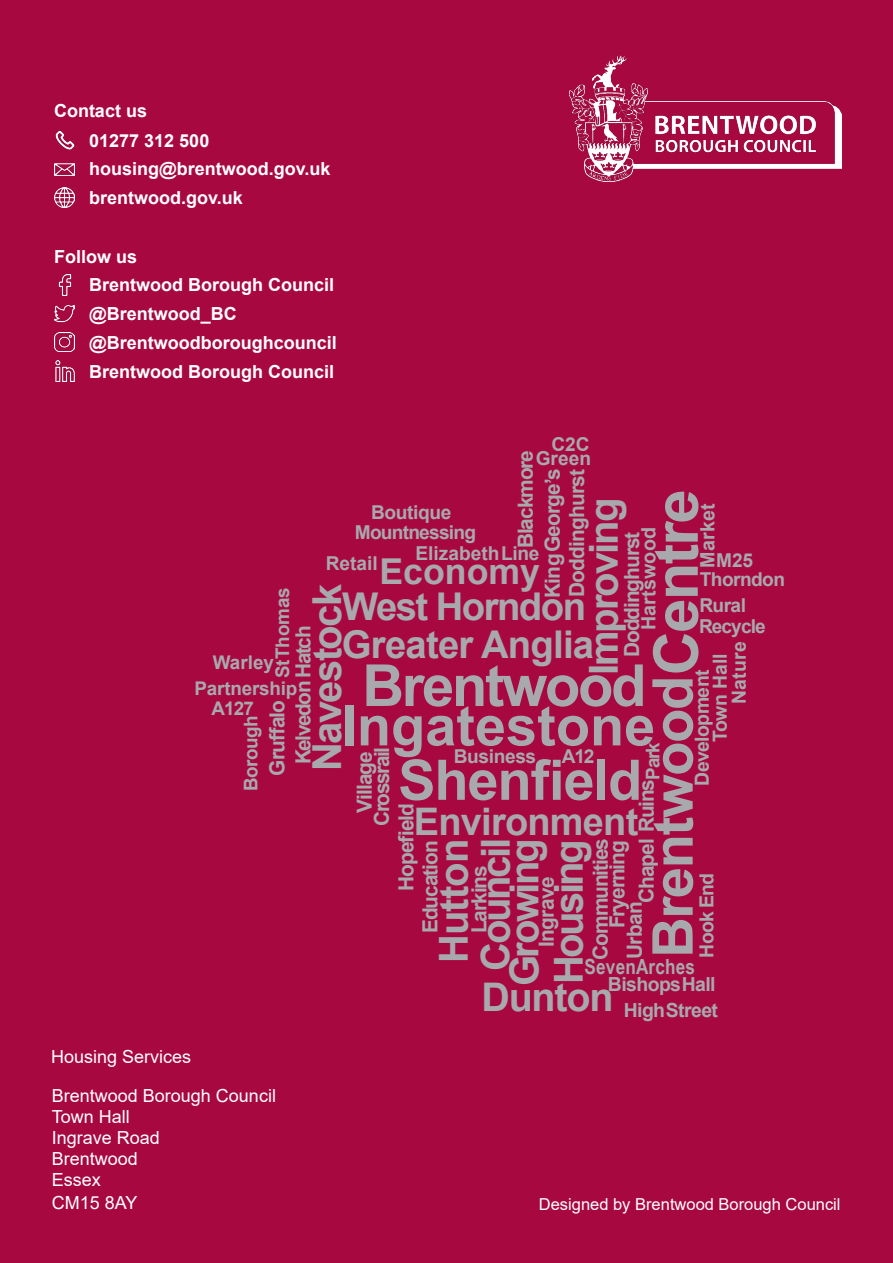
<style>
.page{position:relative;width:893px;height:1263px;background:#a80840}
.page>*{position:absolute;margin:0;border:0;box-sizing:border-box;transform-origin:0 0}
.t1{font:700 61.8px "Arial";letter-spacing:-.03em;color:#a8a9ad}
.t2{font:700 58.05px "Arial";letter-spacing:-.04em;color:#a8a9ad}
.t3{font:700 56.25px "Arial";letter-spacing:-.025em;color:#a8a9ad}
.t4{font:700 55.95px "Arial";color:#a8a9ad}
.t5{font:700 55.95px "Arial";letter-spacing:-.02em;color:#a8a9ad}
.t6{font:700 40.05px "Arial";letter-spacing:-.05em;color:#a8a9ad}
.t7{font:700 39.45px "Arial";letter-spacing:-.03em;color:#a8a9ad}
.t8{font:700 38.25px "Arial";letter-spacing:-.02em;color:#a8a9ad}
.t9{font:700 38.25px "Arial";letter-spacing:-.04em;color:#a8a9ad}
.t10{font:700 37.95px "Arial";letter-spacing:-.02em;color:#a8a9ad}
.t11{font:700 35.7px "Arial";color:#a8a9ad}
.t12{font:700 20.85px "Arial";letter-spacing:-.05em;color:#a8a9ad}
.t13{font:700 20.85px "Arial";letter-spacing:-.07em;color:#a8a9ad}
.t14{font:700 20.85px "Arial Narrow";letter-spacing:.01em;color:#a8a9ad}
.t15{font:700 19.65px "Arial";letter-spacing:.01em;color:#a8a9ad}
.t16{font:700 19.35px "Arial";letter-spacing:-.03em;color:#a8a9ad}
.t17{font:700 19.35px "Arial";letter-spacing:-.01em;color:#a8a9ad}
.t18{font:700 19.2px "Arial";letter-spacing:-.02em;color:#a8a9ad}
.t19{font:700 19.2px "Arial";color:#a8a9ad}
.t20{font:700 19.2px "Arial";letter-spacing:-.04em;color:#a8a9ad}
.t21{font:700 19.2px "Arial";letter-spacing:-.05em;color:#a8a9ad}
.t22{font:700 18.9px "Arial";letter-spacing:-.01em;color:#a8a9ad}
.t23{font:700 18px "Arial";color:#fff}
.t24{font:18px/21px "Arial";color:#fff}
.t25{font:16.5px "Arial";color:#fff}
</style>
<div class="page">
<img style="left:569px;top:55px;width:272px;height:127px">
<img style="left:55px;top:188px;width:20px;height:20px">
<img style="left:54px;top:130px;width:21px;height:21px">
<img style="left:55px;top:159px;width:19px;height:20px">
<img style="left:54px;top:274px;width:21px;height:21px">
<img style="left:55px;top:303px;width:20px;height:20px">
<img style="left:55px;top:332px;width:19px;height:20px">
<img style="left:54px;top:360px;width:21px;height:21px">
<p class="t23" style="left:54px;top:98px;width:95px">Contact us</p>
<p class="t23" style="left:89px;top:128px;width:122px">01277 312 500</p>
<p class="t23" style="left:89px;top:156px;width:243px">housing@brentwood.gov.uk</p>
<p class="t23" style="left:89px;top:185px;width:155px">brentwood.gov.uk</p>
<p class="t23" style="left:54px;top:244px;width:85px">Follow us</p>
<p class="t23" style="left:89px;top:272px;width:246px">Brentwood Borough Council</p>
<p class="t23" style="left:89px;top:301px;width:149px">@Brentwood_BC</p>
<p class="t23" style="left:89px;top:330px;width:249px">@Brentwoodboroughcouncil</p>
<p class="t23" style="left:89px;top:359px;width:246px">Brentwood Borough Council</p>
<p class="t18" style="left:551px;top:431px;width:40px">C2C</p>
<p class="t18" style="left:536px;top:444px;width:57px">Green</p>
<p class="t12" style="left:562px;top:597px;width:129px;rotate:-90deg">Doddinghurst</p>
<p class="t12" style="left:511px;top:548px;width:100px;rotate:-90deg">Blackmore</p>
<p class="t12" style="left:538px;top:598px;width:131px;rotate:-90deg">King George’s</p>
<p class="t1" style="left:632px;top:675px;width:188px;rotate:-90deg">Centre</p>
<p class="t15" style="left:694px;top:568px;width:66px;rotate:-90deg">Market</p>
<p class="t6" style="left:575px;top:675px;width:179px;rotate:-90deg">Improving</p>
<p class="t18" style="left:371px;top:498px;width:82px">Boutique</p>
<p class="t20" style="left:355px;top:519px;width:123px">Mountnessing</p>
<p class="t18" style="left:326px;top:550px;width:54px">Retail</p>
<p class="t15" style="left:635px;top:630px;width:105px;rotate:-90deg">Hartswood</p>
<p class="t12" style="left:617px;top:657px;width:127px;rotate:-90deg">Doddinghurst</p>
<p class="t19" style="left:415px;top:540px;width:126px">Elizabeth Line</p>
<p class="t11" style="left:379px;top:546px;width:162px">Economy</p>
<p class="t9" style="left:342px;top:580px;width:245px">West Horndon</p>
<p class="t18" style="left:716px;top:546px;width:39px">M25</p>
<p class="t18" style="left:700px;top:566px;width:87px">Thorndon</p>
<p class="t18" style="left:699px;top:592px;width:48px">Rural</p>
<p class="t21" style="left:699px;top:613px;width:68px">Recycle</p>
<p class="t6" style="left:299px;top:771px;width:189px;rotate:-90deg">Navestock</p>
<p class="t22" style="left:269px;top:678px;width:93px;rotate:-90deg">StThomas</p>
<p class="t22" style="left:195px;top:675px;width:104px">Partnership</p>
<p class="t22" style="left:212px;top:694px;width:44px">A127</p>
<p class="t22" style="left:237px;top:791px;width:77px;rotate:-90deg">Borough</p>
<p class="t13" style="left:288px;top:764px;width:140px;rotate:-90deg">Kelvedon Hatch</p>
<p class="t8" style="left:342px;top:618px;width:254px">Greater Anglia</p>
<p class="t2" style="left:362px;top:645px;width:286px">Brentwood</p>
<p class="t4" style="left:341px;top:686px;width:315px">Ingatestone</p>
<p class="t16" style="left:725px;top:704px;width:65px;rotate:-90deg">Nature</p>
<p class="t17" style="left:706px;top:742px;width:90px;rotate:-90deg">Town Hall</p>
<p class="t22" style="left:213px;top:649px;width:63px">Warley</p>
<p class="t16" style="left:688px;top:786px;width:118px;rotate:-90deg">Development</p>
<p class="t3" style="left:633px;top:958px;width:283px;rotate:-90deg">Brentwood</p>
<p class="t12" style="left:262px;top:776px;width:77px;rotate:-90deg">Gruffalo</p>
<p class="t22" style="left:639px;top:780px;width:39px;rotate:-90deg">Park</p>
<p class="t13" style="left:367px;top:826px;width:80px;rotate:-90deg">Crossrail</p>
<p class="t18" style="left:454px;top:743px;width:84px">Business</p>
<p class="t18" style="left:562px;top:743px;width:34px">A12</p>
<p class="t12" style="left:350px;top:813px;width:63px;rotate:-90deg">Village</p>
<p class="t5" style="left:398px;top:741px;width:245px">Shenfield</p>
<p class="t12" style="left:632px;top:903px;width:125px;rotate:-90deg">Chapel Ruins</p>
<p class="t12" style="left:391px;top:891px;width:89px;rotate:-90deg">Hopefield</p>
<p class="t10" style="left:414px;top:794px;width:226px">Environment</p>
<p class="t6" style="left:540px;top:984px;width:146px;rotate:-90deg">Housing</p>
<p class="t12" style="left:586px;top:960px;width:123px;rotate:-90deg">Communities</p>
<p class="t12" style="left:603px;top:928px;width:89px;rotate:-90deg">Fryerning</p>
<p class="t6" style="left:468px;top:970px;width:134px;rotate:-90deg">Council</p>
<p class="t6" style="left:496px;top:986px;width:149px;rotate:-90deg">Growing</p>
<p class="t12" style="left:415px;top:933px;width:94px;rotate:-90deg">Education</p>
<p class="t6" style="left:426px;top:963px;width:126px;rotate:-90deg">Hutton</p>
<p class="t12" style="left:464px;top:933px;width:69px;rotate:-90deg">Larkins</p>
<p class="t16" style="left:693px;top:958px;width:86px;rotate:-90deg">Hook End</p>
<p class="t12" style="left:532px;top:947px;width:72px;rotate:-90deg">Ingrave</p>
<p class="t12" style="left:620px;top:959px;width:59px;rotate:-90deg">Urban</p>
<p class="t14" style="left:585px;top:950px;width:112px">SevenArches</p>
<p class="t16" style="left:608px;top:970px;width:109px">Bishops Hall</p>
<p class="t16" style="left:624px;top:997px;width:96px">High Street</p>
<p class="t7" style="left:481px;top:969px;width:134px">Dunton</p>
<p class="t24" style="left:51px;top:1046px;width:142px">Housing Services</p>
<p class="t24" style="left:52px;top:1085px;width:226px">Brentwood Borough Council<br>Town Hall</p>
<p class="t24" style="left:52px;top:1127px;width:110px">Ingrave Road</p>
<p class="t24" style="left:52px;top:1148px;width:88px">Brentwood</p>
<p class="t24" style="left:52px;top:1169px;width:87px;line-height:22.5px">Essex<br>CM15 8AY</p>
<p class="t25" style="left:539px;top:1193px;width:303px">Designed by Brentwood Borough Council</p>
</div>
